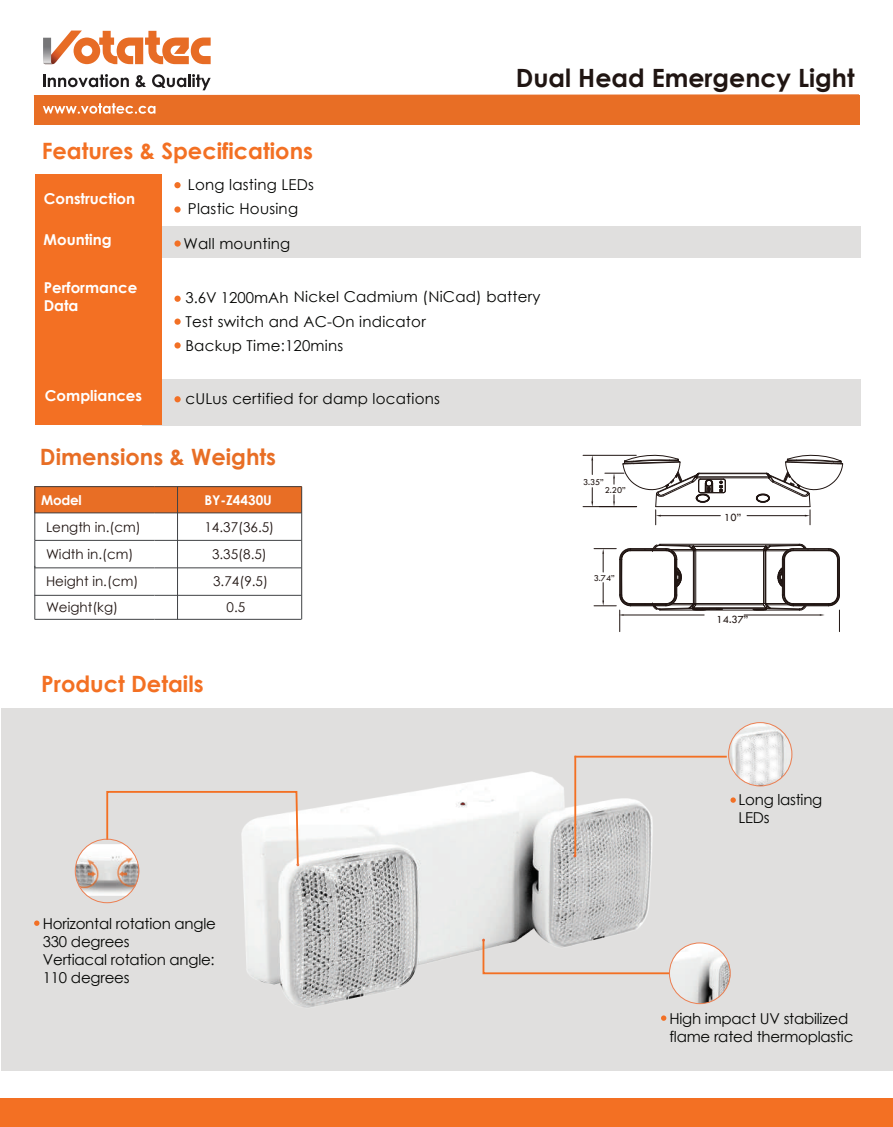
<style>
.page{position:relative;width:893px;height:1127px;background:#fff}
.page>*{position:absolute;margin:0;border:0;box-sizing:border-box;transform-origin:0 0}
.t1{font:700 25.2px "Century Gothic";color:#201512}
.t2{font:700 22.5px "Century Gothic";color:#f37023}
.t3{font:700 22.5px "Century Gothic";color:#e86e25}
.t4{font:15px/24.3px "Century Gothic";letter-spacing:.01em;color:#040503}
.t5{font:15px/18px "Century Gothic";letter-spacing:-.015em;color:#040503}
.t6{font:700 15px/18px "Century Gothic";color:#fff}
.t7{font:13.5px "Century Gothic";color:#201512}
.t8{font:700 13.5px "Century Gothic";color:#fff}
.t9{font:11.25px "Tw Cen";color:#201512}
.t10{font:9.15px "Tw Cen";color:#201512}
</style>
<div class="page">
<div style="left:153px;top:227px;width:708px;height:31px;background:#e0dfde"></div>
<div style="left:143px;top:379px;width:718px;height:46px;background:#e0dfde"></div>
<div style="left:35px;top:174px;width:126px;height:251px;background:#f37023"></div>
<div style="left:0;top:1098px;width:893px;height:29px;background:#f37023"></div>
<div style="left:174px;top:182px;width:7px;height:6px;background:#f27025;border-radius:50%"></div>
<svg style="left:174px;top:206px;width:7px;height:7px"></svg>
<div style="left:174px;top:296px;width:7px;height:6px;background:#f27025;border-radius:50%"></div>
<svg style="left:174px;top:318px;width:7px;height:7px"></svg>
<div style="left:174px;top:342px;width:7px;height:6px;background:#f27025;border-radius:50%"></div>
<div style="left:174px;top:396px;width:7px;height:6px;background:#f27025;border-radius:50%"></div>
<svg style="left:174px;top:240px;width:7px;height:7px"></svg>
<div style="left:34px;top:95px;width:825px;height:29px;background:#e86e25"></div>
<div style="left:34px;top:487px;width:268px;height:26px;background:#e86e25"></div>
<svg style="left:43px;top:31px;width:168px;height:33px"></svg>
<svg style="left:33px;top:74px;width:827px;height:23px"></svg>
<svg style="left:43px;top:103px;width:112px;height:11px"></svg>
<hr style="left:34px;top:512px;width:120px;height:1px;background:#404245">
<hr style="left:34px;top:486px;width:120px;height:1px;background:#404245">
<hr style="left:154px;top:512px;width:147px;height:1px;background:#404245">
<hr style="left:154px;top:486px;width:147px;height:1px;background:#404245">
<svg style="left:34px;top:487px;width:1px;height:79px"></svg>
<hr style="left:34px;top:540px;width:120px;height:1px;background:#404245">
<hr style="left:154px;top:540px;width:147px;height:1px;background:#404245">
<hr style="left:34px;top:566px;width:1px;height:53px;background:#404245">
<hr style="left:34px;top:567px;width:120px;height:1px;background:#404245">
<hr style="left:154px;top:567px;width:147px;height:1px;background:#404245">
<hr style="left:34px;top:595px;width:120px;height:1px;background:#404245">
<hr style="left:154px;top:595px;width:147px;height:1px;background:#404245">
<hr style="left:34px;top:619px;width:120px;height:1px;background:#404245">
<hr style="left:154px;top:619px;width:147px;height:1px;background:#404245">
<hr style="left:177px;top:487px;width:1px;height:132px;background:#404245">
<hr style="left:301px;top:487px;width:1px;height:132px;background:#404245">
<hr style="left:676px;top:559px;width:1px;height:36px;background:#201512">
<hr style="left:693px;top:551px;width:1px;height:52px;background:#201512">
<hr style="left:694px;top:551px;width:1px;height:52px;background:#201512">
<hr style="left:695px;top:549px;width:1px;height:56px;background:#201512">
<hr style="left:660px;top:610px;width:139px;height:1px;background:#201512">
<hr style="left:694px;top:608px;width:71px;height:1px;background:#201512">
<hr style="left:694px;top:607px;width:71px;height:1px;background:#201512">
<hr style="left:631px;top:605px;width:35px;height:1px;background:#201512">
<hr style="left:696px;top:604px;width:67px;height:1px;background:#201512">
<hr style="left:694px;top:603px;width:71px;height:1px;background:#201512">
<hr style="left:763px;top:549px;width:1px;height:56px;background:#201512">
<hr style="left:694px;top:550px;width:71px;height:1px;background:#201512">
<hr style="left:696px;top:549px;width:67px;height:1px;background:#201512">
<hr style="left:793px;top:549px;width:36px;height:1px;background:#201512">
<hr style="left:631px;top:549px;width:35px;height:1px;background:#201512">
<hr style="left:793px;top:548px;width:36px;height:1px;background:#201512">
<hr style="left:631px;top:548px;width:35px;height:1px;background:#201512">
<hr style="left:765px;top:551px;width:1px;height:52px;background:#201512">
<hr style="left:694px;top:546px;width:71px;height:1px;background:#201512">
<hr style="left:660px;top:544px;width:139px;height:1px;background:#201512">
<hr style="left:782px;top:559px;width:1px;height:36px;background:#201512">
<hr style="left:783px;top:559px;width:1px;height:36px;background:#201512">
<hr style="left:839px;top:559px;width:1px;height:36px;background:#201512">
<hr style="left:630px;top:604px;width:36px;height:1px;background:#201512">
<hr style="left:630px;top:550px;width:36px;height:1px;background:#201512">
<hr style="left:674px;top:559px;width:1px;height:36px;background:#201512">
<hr style="left:630px;top:603px;width:36px;height:1px;background:#201512">
<hr style="left:837px;top:559px;width:1px;height:36px;background:#201512">
<hr style="left:793px;top:550px;width:36px;height:1px;background:#201512">
<hr style="left:784px;top:559px;width:1px;height:36px;background:#201512">
<hr style="left:675px;top:559px;width:1px;height:36px;background:#201512">
<hr style="left:838px;top:559px;width:1px;height:36px;background:#201512">
<svg style="left:828px;top:548px;width:12px;height:11px"></svg>
<svg style="left:677px;top:567px;width:5px;height:20px"></svg>
<svg style="left:777px;top:567px;width:5px;height:20px"></svg>
<svg style="left:644px;top:594px;width:79px;height:16px"></svg>
<svg style="left:644px;top:544px;width:52px;height:16px"></svg>
<svg style="left:763px;top:544px;width:52px;height:16px"></svg>
<hr style="left:624px;top:615px;width:80px;height:1px;background:#201512">
<hr style="left:744px;top:615px;width:76px;height:1px;background:#201512">
<svg style="left:753px;top:594px;width:87px;height:38px"></svg>
<svg style="left:594px;top:548px;width:37px;height:84px"></svg>
<hr style="left:656px;top:506px;width:154px;height:1px;background:#201512">
<hr style="left:697px;top:477px;width:72px;height:1px;background:#201512">
<hr style="left:697px;top:476px;width:72px;height:1px;background:#201512">
<hr style="left:699px;top:473px;width:68px;height:1px;background:#201512">
<hr style="left:747px;top:515px;width:58px;height:1px;background:#201512">
<svg style="left:756px;top:455px;width:87px;height:70px"></svg>
<svg style="left:605px;top:455px;width:121px;height:70px"></svg>
<hr style="left:583px;top:506px;width:54px;height:1px;background:#201512">
<hr style="left:583px;top:455px;width:53px;height:1px;background:#201512">
<svg style="left:591px;top:488px;width:2px;height:19px"></svg>
<svg style="left:591px;top:455px;width:2px;height:19px"></svg>
<div style="left:2px;top:708px;width:891px;height:362px;background:#e0dfde"></div>
<img style="left:243px;top:770px;width:450px;height:238px">
<img style="left:728px;top:723px;width:63px;height:63px;border-radius:32px">
<img style="left:728px;top:730px;width:63px;height:56px">
<svg style="left:34px;top:920px;width:5px;height:6px"></svg>
<svg style="left:730px;top:797px;width:6px;height:6px"></svg>
<svg style="left:661px;top:1015px;width:5px;height:6px"></svg>
<hr style="left:575px;top:756px;width:152px;height:1px;background:#f37023">
<hr style="left:574px;top:756px;width:2px;height:99px;background:#f37023">
<img style="left:670px;top:943px;width:60px;height:60px;border-radius:30px">
<div style="left:728px;top:722px;width:64px;height:64px;border:1px solid #ec7f51;border-radius:50%"></div>
<svg style="left:105px;top:790px;width:195px;height:78px"></svg>
<img style="left:76px;top:844px;width:63px;height:52px">
<div style="left:75px;top:839px;width:64px;height:64px;border:1px solid #ec7f51;border-radius:50%"></div>
<svg style="left:482px;top:938px;width:189px;height:37px"></svg>
<div style="left:669px;top:942px;width:62px;height:62px;border:1px solid #ec7f51;border-radius:50%"></div>
<h2 class="t2" style="left:42px;top:134px;width:273px">Features &amp; Specifications</h2>
<p class="t6" style="left:44px;top:189px;width:93px">Construction</p>
<p class="t4" style="left:188px;top:173px;width:128px">Long lasting LEDs<br>Plastic Housing</p>
<h1 class="t1" style="left:516px;top:59px;width:340px">Dual Head Emergency Light</h1>
<p class="t6" style="left:44px;top:230px;width:70px">Mounting</p>
<p class="t4" style="left:183px;top:231px;width:108px">Wall mounting</p>
<p class="t4" style="left:185px;top:284px;width:357px">3.6V 1200mAh Nickel Cadmium (NiCad) battery<br>Test switch and AC-On indicator<br>Backup Time:120mins</p>
<p class="t4" style="left:185px;top:386px;width:256px">cULus certified for damp locations</p>
<p class="t6" style="left:44px;top:278px;width:95px">Performance<br>Data</p>
<p class="t6" style="left:45px;top:385px;width:99px">Compliances</p>
<h2 class="t3" style="left:40px;top:440px;width:238px">Dimensions &amp; Weights</h2>
<p class="t8" style="left:41px;top:490px;width:42px">Model</p>
<p class="t8" style="left:204px;top:490px;width:69px">BY-Z4430U</p>
<p class="t7" style="left:46px;top:517px;width:96px">Length in.(cm)</p>
<p class="t7" style="left:204px;top:517px;width:71px">14.37(36.5)</p>
<p class="t7" style="left:46px;top:544px;width:89px">Width in.(cm)</p>
<p class="t7" style="left:212px;top:544px;width:56px">3.35(8.5)</p>
<p class="t7" style="left:46px;top:572px;width:94px">Height in.(cm)</p>
<p class="t7" style="left:213px;top:572px;width:56px">3.74(9.5)</p>
<p class="t7" style="left:46px;top:598px;width:74px">Weight(kg)</p>
<p class="t7" style="left:227px;top:598px;width:20px">0.5</p>
<h2 class="t2" style="left:41px;top:666px;width:164px">Product Details</h2>
<p class="t5" style="left:43px;top:914px;width:175px">Horizontal rotation angle<br>330 degrees<br>Vertiacal rotation angle:<br>110 degrees</p>
<p class="t10" style="left:583px;top:476px;width:22px">3.35”</p>
<p class="t10" style="left:605px;top:484px;width:22px">2.20”</p>
<p class="t10" style="left:594px;top:573px;width:22px">3.74”</p>
<p class="t9" style="left:724px;top:510px;width:18px">10”</p>
<p class="t9" style="left:717px;top:613px;width:33px">14.37”</p>
<p class="t5" style="left:738px;top:790px;width:86px">Long lasting<br>LEDs</p>
<p class="t5" style="left:669px;top:1009px;width:185px">High impact UV stabilized flame rated thermoplastic</p>
</div>
